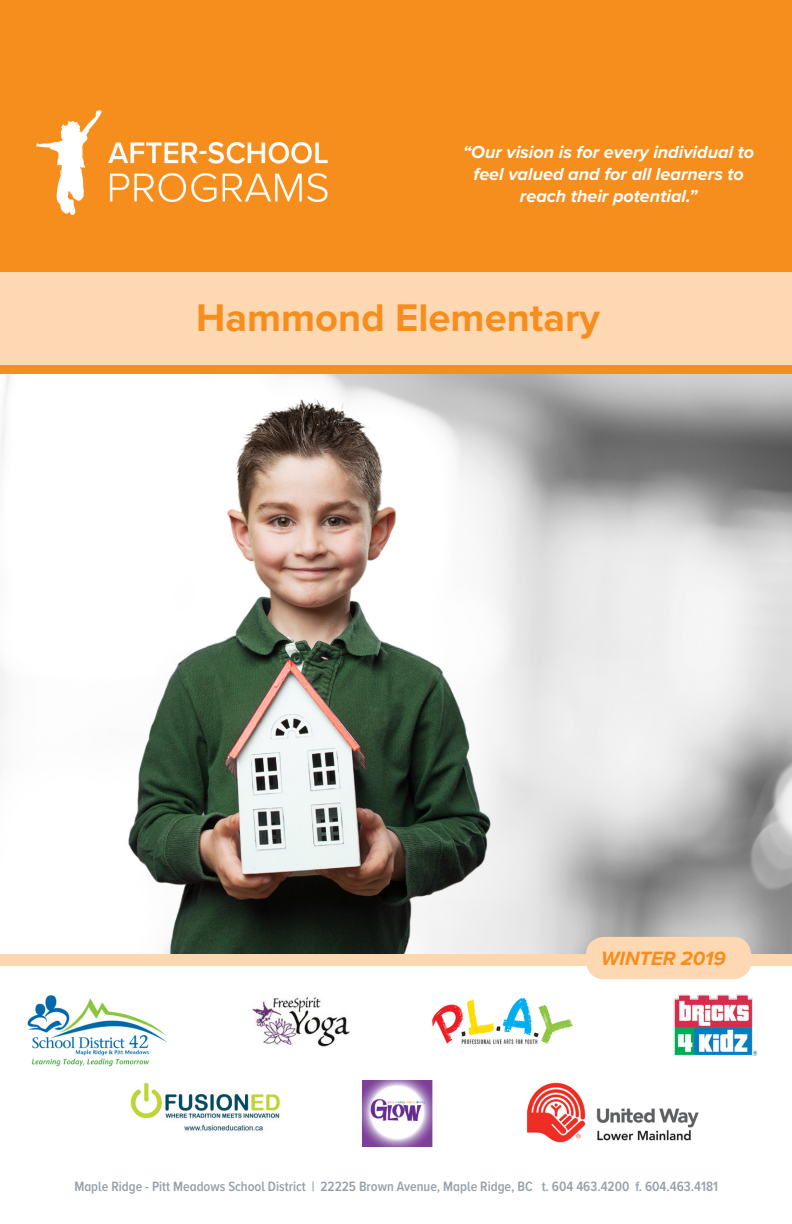
<style>
.page{position:relative;width:792px;height:1224px;background:#fff}
.page>*{position:absolute;margin:0;border:0;box-sizing:border-box;transform-origin:0 0}
.t1{font:700 40px "Proxima Nova";color:#f68e1e}
.t2{font:italic 700 20px "Proxima Nova";color:#f68e1e}
.t3{font:italic 700 18px/22px "Proxima Nova";color:#fff;text-align:center}
.content{font:600 14px "Proxima Nova A Cond";color:#94a0a9}
</style>
<div class="page">
<img style="left:0;top:374px;width:792px;height:581px">
<div style="left:0;top:0;width:792px;height:272px;background:#f68e1e"></div>
<img style="left:36px;top:110px;width:292px;height:104px">
<div style="left:0;top:955px;width:792px;height:11px;background:#fdd7b0"></div>
<img style="left:526px;top:1082px;width:173px;height:61px">
<img style="left:27px;top:995px;width:140px;height:71px">
<img style="left:252px;top:995px;width:98px;height:52px">
<img style="left:130px;top:1082px;width:150px;height:49px">
<img style="left:431px;top:997px;width:142px;height:48px">
<img style="left:363px;top:1081px;width:70px;height:66px">
<img style="left:673px;top:994px;width:85px;height:62px">
<div style="left:0;top:363px;width:792px;height:11px;background:#f68e1e"></div>
<div style="left:0;top:272px;width:792px;height:93px;background:#fdd8b2"></div>
<div style="left:586px;top:937px;width:165px;height:42px;background:#fdd8b2;border-radius:18px"></div>
<p class="t3" style="left:463px;top:141px;width:293px">“Our vision is for every individual to feel valued and for all learners to reach their potential.”</p>
<p class="t1" style="left:196px;top:293px;width:406px">Hammond Elementary</p>
<p class="t2" style="left:601px;top:946px;width:126px">WINTER 2019</p>
<p class="content" style="left:74px;top:1178px;width:645px">Maple Ridge - Pitt Meadows School District | 22225 Brown Avenue, Maple Ridge, BC t. 604 463.4200 f. 604.463.4181</p>
</div>
